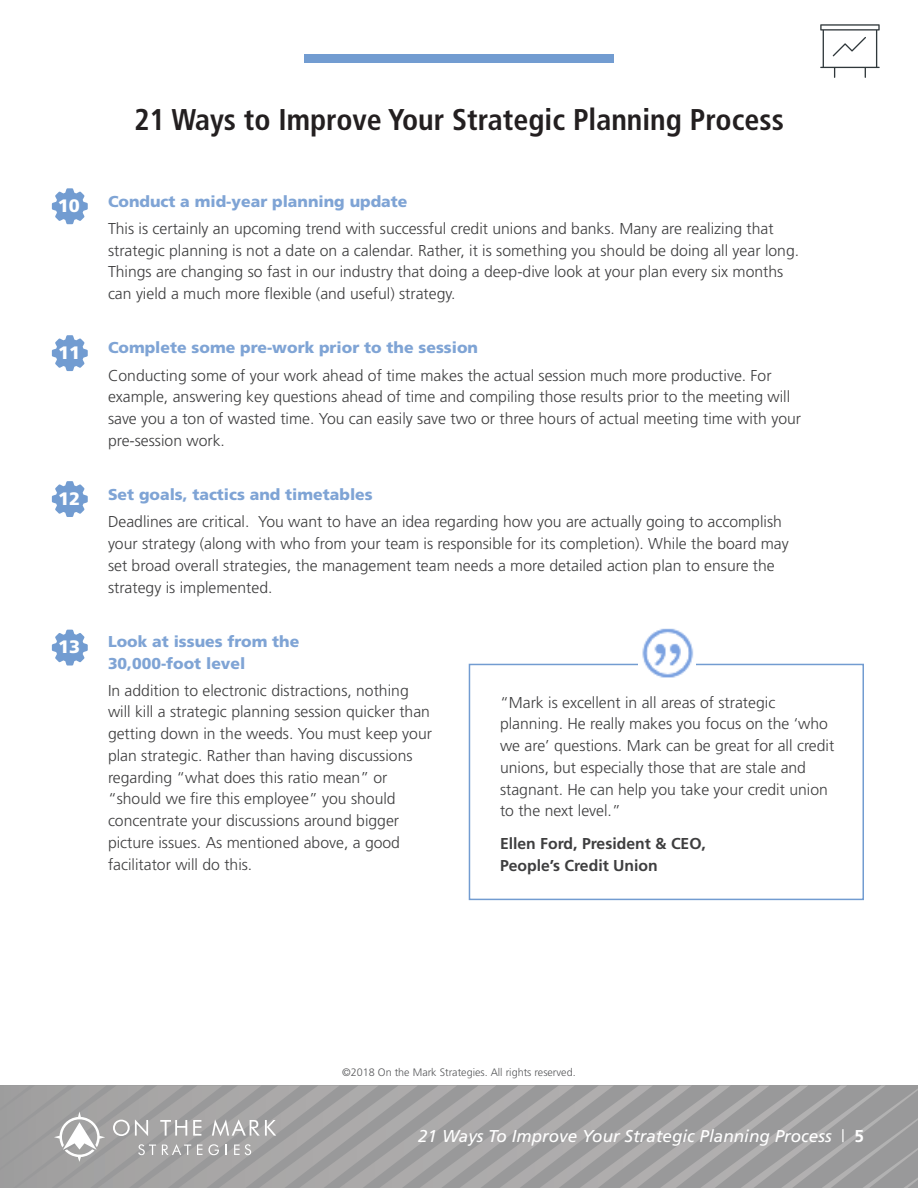
<style>
.page{position:relative;width:918px;height:1188px;background:#fff}
.page>*{position:absolute;margin:0;border:0;box-sizing:border-box;transform-origin:0 0}
.t1{font:700 condensed 30px "Frutiger";color:#231f20}
.t2{font:900 18px "Frutiger";color:#fff}
.t3{font:italic 17.1px "Frutiger";color:#fff}
.t4{font:300 15.75px/21.8px "Frutiger";color:#3e3e3f}
.t5{font:900 15.75px/21.8px "Frutiger";color:#7fa4d5}
.t6{font:700 15.75px/21.8px "Frutiger";color:#3e3e3f}
.t7{font:300 10.8px "Frutiger";color:#57585a}
.s1{font-weight:300;font-style:normal}
.s2{font-weight:700;font-style:normal}
</style>
<div class="page">
<div style="left:304px;top:54px;width:310px;height:9px;background:#729cd1"></div>
<svg style="left:0;top:1085px;width:918px;height:103px;background:#a2a2a2"></svg>
<svg style="left:820px;top:24px;width:60px;height:54px"></svg>
<div style="left:469px;top:664px;width:395px;height:236px;border:2px solid #729cd1"></div>
<img style="left:638px;top:628px;width:57px;height:50px">
<svg style="left:52px;top:188px;width:36px;height:36px"></svg>
<svg style="left:52px;top:335px;width:36px;height:36px"></svg>
<svg style="left:52px;top:481px;width:36px;height:36px"></svg>
<svg style="left:52px;top:630px;width:36px;height:36px"></svg>
<p class="t2" style="left:58px;top:195px;width:24px">10</p>
<p class="t2" style="left:58px;top:342px;width:24px">11</p>
<p class="t2" style="left:58px;top:488px;width:24px">12</p>
<p class="t2" style="left:58px;top:636px;width:24px">13</p>
<h1 class="t1" style="left:134px;top:102px;width:651px">21 Ways to Improve Your Strategic Planning Process</h1>
<p class="t5" style="left:108px;top:190px;width:301px">Conduct a mid-year planning update</p>
<p class="t4" style="left:108px;top:218px;width:693px">This is certainly an upcoming trend with successful credit unions and banks. Many are realizing that strategic planning is not a date on a calendar. Rather, it is something you should be doing all year long.<br>Things are changing so fast in our industry that doing a deep-dive look at your plan every six months can yield a much more flexible (and useful) strategy.</p>
<p class="t5" style="left:108px;top:337px;width:372px">Complete some pre-work prior to the session</p>
<p class="t4" style="left:108px;top:364px;width:695px">Conducting some of your work ahead of time makes the actual session much more productive. For example, answering key questions ahead of time and compiling those results prior to the meeting will save you a ton of wasted time. You can easily save two or three hours of actual meeting time with your pre-session work.</p>
<p class="t5" style="left:108px;top:484px;width:266px">Set goals, tactics and timetables</p>
<p class="t4" style="left:108px;top:511px;width:682px">Deadlines are critical. You want to have an idea regarding how you are actually going to accomplish your strategy (along with who from your team is responsible for its completion). While the board may set broad overall strategies, the management team needs a more detailed action plan to ensure the strategy is implemented.</p>
<p class="t5" style="left:108px;top:630px;width:193px">Look at issues from the<br>30,000-foot level</p>
<p class="t4" style="left:108px;top:679px;width:326px">In addition to electronic distractions, nothing will kill a strategic planning session quicker than getting down in the weeds. You must keep your plan strategic. Rather than having discussions regarding “what does this ratio mean” or “should we fire this employee” you should concentrate your discussions around bigger picture issues. As mentioned above, a good facilitator will do this.</p>
<p class="t4" style="left:500px;top:691px;width:336px">“Mark is excellent in all areas of strategic planning. He really makes you focus on the ‘who we are’ questions. Mark can be great for all credit unions, but especially those that are stale and stagnant. He can help you take your credit union to the next level.”</p>
<p class="t6" style="left:500px;top:832px;width:207px">Ellen Ford, President &amp; CEO,<br>People’s Credit Union</p>
<p class="t7" style="left:342px;top:1066px;width:235px">©2018 On the Mark Strategies. All rights reserved.</p>
<p class="t3" style="left:418px;top:1126px;width:447px">21 Ways To Improve Your Strategic Planning Process <span class="s1">|</span> <span class="s2">5</span></p>
</div>
